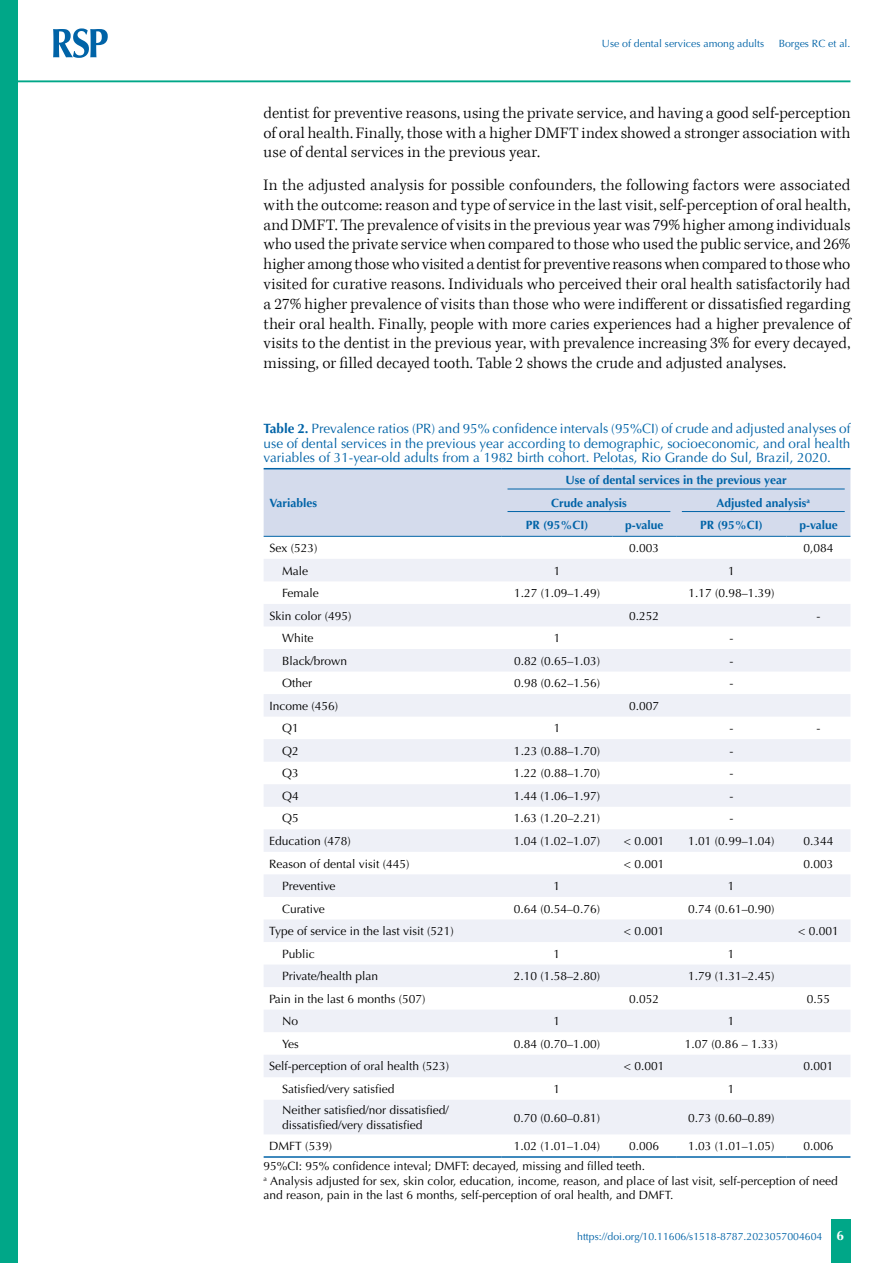
<style>
.page{position:relative;width:893px;height:1263px;background:#fff}
.page>*{position:absolute;margin:0;border:0;box-sizing:border-box;transform-origin:0 0}
.t1{font:300 16.5px/19.8px "Kepler Std";letter-spacing:.005em;color:#000;text-align:justify}
.t2{font:13.5px/14.2px "Optima LT Std";color:#0063a7;text-align:justify}
.t3{font:700 13.5px "Optima LT Std";color:#fff}
.t4{font:12px/14.4px "Optima LT Std";color:#000}
.t5{font:700 12px/22.5px "Optima LT Std";color:#0063a7}
.t6{font:10.5px "Optima LT Std";color:#0063a7}
.s1{font-weight:700}
</style>
<div class="page">
<div style="left:831px;top:1220px;width:20px;height:43px;background:#00a788"></div>
<div style="left:0;top:0;width:18px;height:1263px;background:#00a788"></div>
<svg style="left:53px;top:28px;width:55px;height:30px"></svg>
<hr style="left:18px;top:80px;width:832px;height:2px;background:#00a788">
<div style="left:264px;top:469px;width:586px;height:67px;background:#d4dbec"></div>
<svg style="left:264px;top:559px;width:586px;height:575px;fill:#eef0f7"></svg>
<hr style="left:264px;top:468px;width:238px;height:1px;background:#0063a7">
<hr style="left:502px;top:468px;width:110px;height:1px;background:#0063a7">
<hr style="left:612px;top:468px;width:64px;height:1px;background:#0063a7">
<hr style="left:676px;top:468px;width:111px;height:1px;background:#0063a7">
<hr style="left:787px;top:468px;width:63px;height:1px;background:#0063a7">
<hr style="left:264px;top:536px;width:238px;height:1px;background:#0063a7">
<hr style="left:502px;top:536px;width:110px;height:1px;background:#0063a7">
<hr style="left:612px;top:536px;width:64px;height:1px;background:#0063a7">
<hr style="left:676px;top:536px;width:111px;height:1px;background:#0063a7">
<hr style="left:787px;top:536px;width:63px;height:1px;background:#0063a7">
<hr style="left:264px;top:1156px;width:238px;height:2px;background:#0063a7">
<hr style="left:502px;top:1156px;width:110px;height:2px;background:#0063a7">
<hr style="left:612px;top:1156px;width:64px;height:2px;background:#0063a7">
<hr style="left:676px;top:1156px;width:111px;height:2px;background:#0063a7">
<hr style="left:787px;top:1156px;width:63px;height:2px;background:#0063a7">
<hr style="left:507px;top:489px;width:338px;height:1px;background:#0063a7">
<hr style="left:507px;top:511px;width:163px;height:1px;background:#0063a7">
<hr style="left:682px;top:511px;width:163px;height:1px;background:#0063a7">
<p class="t6" style="left:602px;top:37px;width:164px">Use of dental services among adults</p>
<p class="t6" style="left:779px;top:37px;width:73px">Borges RC et al.</p>
<h1 class="t1" style="left:264px;top:103px;width:588px">dentist for preventive reasons, using the private service, and having a good self-perception of oral health. Finally, those with a higher DMFT index showed a stronger association with use of dental services in the previous year.</h1>
<p class="t1" style="left:264px;top:176px;width:588px">In the adjusted analysis for possible confounders, the following factors were associated with the outcome: reason and type of service in the last visit, self-perception of oral health, and DMFT. The prevalence of visits in the previous year was 79% higher among individuals who used the private service when compared to those who used the public service, and 26% higher among those who visited a dentist for preventive reasons when compared to those who visited for curative reasons. Individuals who perceived their oral health satisfactorily had a 27% higher prevalence of visits than those who were indifferent or dissatisfied regarding their oral health. Finally, people with more caries experiences had a higher prevalence of visits to the dentist in the previous year, with prevalence increasing 3% for every decayed, missing, or filled decayed tooth. Table 2 shows the crude and adjusted analyses.</p>
<p class="t2" style="left:264px;top:422px;width:588px"><span class="s1">Table 2.</span> Prevalence ratios (PR) and 95% confidence intervals (95%CI) of crude and adjusted analyses of use of dental services in the previous year according to demographic, socioeconomic, and oral health variables of 31-year-old adults from a 1982 birth cohort. Pelotas, Rio Grande do Sul, Brazil, 2020.</p>
<p class="t5" style="left:269px;top:492px;width:49px">Variables</p>
<p class="t5" style="left:551px;top:469px;width:237px;text-indent:15px">Use of dental services in the previous year<br>Crude analysis</p>
<p class="t5" style="left:717px;top:492px;width:95px">Adjusted analysis<sup>a</sup></p>
<p class="t5" style="left:526px;top:514px;width:64px">PR (95%CI)</p>
<p class="t5" style="left:625px;top:514px;width:40px">p-value</p>
<p class="t5" style="left:700px;top:514px;width:64px">PR (95%CI)</p>
<p class="t5" style="left:799px;top:514px;width:40px">p-value</p>
<p class="t4" style="left:269px;top:541px;width:50px">Sex (523)</p>
<p class="t4" style="left:629px;top:541px;width:32px">0.003</p>
<p class="t4" style="left:804px;top:541px;width:32px">0,084</p>
<p class="t4" style="left:282px;top:563px;width:28px">Male</p>
<p class="t4" style="left:554px;top:563px;width:8px">1</p>
<p class="t4" style="left:728px;top:563px;width:8px">1</p>
<p class="t4" style="left:282px;top:586px;width:38px">Female</p>
<p class="t4" style="left:514px;top:586px;width:88px">1.27 (1.09–1.49)</p>
<p class="t4" style="left:688px;top:586px;width:88px">1.17 (0.98–1.39)</p>
<p class="t4" style="left:269px;top:608px;width:84px">Skin color (495)</p>
<p class="t4" style="left:629px;top:608px;width:32px">0.252</p>
<p class="t4" style="left:817px;top:608px;width:5px">-</p>
<p class="t4" style="left:282px;top:631px;width:33px">White</p>
<p class="t4" style="left:554px;top:631px;width:8px">1</p>
<p class="t4" style="left:729px;top:631px;width:5px">-</p>
<p class="t4" style="left:282px;top:654px;width:66px">Black/brown</p>
<p class="t4" style="left:514px;top:654px;width:88px">0.82 (0.65–1.03)</p>
<p class="t4" style="left:729px;top:654px;width:5px">-</p>
<p class="t4" style="left:282px;top:676px;width:31px">Other</p>
<p class="t4" style="left:514px;top:676px;width:88px">0.98 (0.62–1.56)</p>
<p class="t4" style="left:729px;top:676px;width:5px">-</p>
<p class="t4" style="left:269px;top:699px;width:70px">Income (456)</p>
<p class="t4" style="left:629px;top:699px;width:32px">0.007</p>
<p class="t4" style="left:282px;top:721px;width:18px">Q1</p>
<p class="t4" style="left:554px;top:721px;width:8px">1</p>
<p class="t4" style="left:729px;top:721px;width:5px">-</p>
<p class="t4" style="left:816px;top:721px;width:5px">-</p>
<p class="t4" style="left:282px;top:744px;width:18px">Q2</p>
<p class="t4" style="left:514px;top:744px;width:88px">1.23 (0.88–1.70)</p>
<p class="t4" style="left:729px;top:744px;width:5px">-</p>
<p class="t4" style="left:282px;top:766px;width:18px">Q3</p>
<p class="t4" style="left:514px;top:766px;width:88px">1.22 (0.88–1.70)</p>
<p class="t4" style="left:729px;top:766px;width:5px">-</p>
<p class="t4" style="left:282px;top:789px;width:18px">Q4</p>
<p class="t4" style="left:514px;top:789px;width:88px">1.44 (1.06–1.97)</p>
<p class="t4" style="left:729px;top:789px;width:5px">-</p>
<p class="t4" style="left:282px;top:811px;width:18px">Q5</p>
<p class="t4" style="left:514px;top:811px;width:88px">1.63 (1.20–2.21)</p>
<p class="t4" style="left:729px;top:811px;width:5px">-</p>
<p class="t4" style="left:269px;top:834px;width:83px">Education (478)</p>
<p class="t4" style="left:514px;top:834px;width:88px">1.04 (1.02–1.07)</p>
<p class="t4" style="left:624px;top:834px;width:42px">&lt; 0.001</p>
<p class="t4" style="left:688px;top:834px;width:88px">1.01 (0.99–1.04)</p>
<p class="t4" style="left:803px;top:834px;width:32px">0.344</p>
<p class="t4" style="left:269px;top:856px;width:142px">Reason of dental visit (445)</p>
<p class="t4" style="left:624px;top:856px;width:42px">&lt; 0.001</p>
<p class="t4" style="left:803px;top:856px;width:32px">0.003</p>
<p class="t4" style="left:282px;top:879px;width:55px">Preventive</p>
<p class="t4" style="left:554px;top:879px;width:8px">1</p>
<p class="t4" style="left:728px;top:879px;width:8px">1</p>
<p class="t4" style="left:282px;top:901px;width:44px">Curative</p>
<p class="t4" style="left:514px;top:901px;width:88px">0.64 (0.54–0.76)</p>
<p class="t4" style="left:688px;top:901px;width:88px">0.74 (0.61–0.90)</p>
<p class="t4" style="left:269px;top:924px;width:186px">Type of service in the last visit (521)</p>
<p class="t4" style="left:624px;top:924px;width:42px">&lt; 0.001</p>
<p class="t4" style="left:798px;top:924px;width:42px">&lt; 0.001</p>
<p class="t4" style="left:282px;top:946px;width:34px">Public</p>
<p class="t4" style="left:554px;top:946px;width:8px">1</p>
<p class="t4" style="left:728px;top:946px;width:8px">1</p>
<p class="t4" style="left:282px;top:969px;width:98px">Private/health plan</p>
<p class="t4" style="left:514px;top:969px;width:88px">2.10 (1.58–2.80)</p>
<p class="t4" style="left:688px;top:969px;width:88px">1.79 (1.31–2.45)</p>
<p class="t4" style="left:269px;top:992px;width:158px">Pain in the last 6 months (507)</p>
<p class="t4" style="left:629px;top:992px;width:32px">0.052</p>
<p class="t4" style="left:807px;top:992px;width:25px">0.55</p>
<p class="t4" style="left:282px;top:1014px;width:18px">No</p>
<p class="t4" style="left:554px;top:1014px;width:8px">1</p>
<p class="t4" style="left:728px;top:1014px;width:8px">1</p>
<p class="t4" style="left:282px;top:1037px;width:18px">Yes</p>
<p class="t4" style="left:514px;top:1037px;width:88px">0.84 (0.70–1.00)</p>
<p class="t4" style="left:685px;top:1037px;width:94px">1.07 (0.86 – 1.33)</p>
<p class="t4" style="left:269px;top:1059px;width:181px">Self-perception of oral health (523)</p>
<p class="t4" style="left:624px;top:1059px;width:42px">&lt; 0.001</p>
<p class="t4" style="left:803px;top:1059px;width:32px">0.001</p>
<p class="t4" style="left:282px;top:1082px;width:114px">Satisfied/very satisfied</p>
<p class="t4" style="left:554px;top:1082px;width:8px">1</p>
<p class="t4" style="left:728px;top:1082px;width:8px">1</p>
<p class="t4" style="left:282px;top:1103px;width:168px">Neither satisfied/nor dissatisfied/ dissatisfied/very dissatisfied</p>
<p class="t4" style="left:514px;top:1110px;width:88px">0.70 (0.60–0.81)</p>
<p class="t4" style="left:688px;top:1110px;width:88px">0.73 (0.60–0.89)</p>
<p class="t4" style="left:269px;top:1139px;width:64px">DMFT (539)</p>
<p class="t4" style="left:514px;top:1139px;width:88px">1.02 (1.01–1.04)</p>
<p class="t4" style="left:629px;top:1139px;width:32px">0.006</p>
<p class="t4" style="left:688px;top:1139px;width:88px">1.03 (1.01–1.05)</p>
<p class="t4" style="left:803px;top:1139px;width:32px">0.006</p>
<p class="t4" style="left:264px;top:1159px;width:576px">95%CI: 95% confidence inteval; DMFT: decayed, missing and filled teeth.<br><sup>a</sup> Analysis adjusted for sex, skin color, education, income, reason, and place of last visit, self-perception of need and reason, pain in the last 6 months, self-perception of oral health, and DMFT.</p>
<p class="t6" style="left:577px;top:1230px;width:247px">https://doi.org/10.11606/s1518-8787.2023057004604</p>
<p class="t3" style="left:836px;top:1227px;width:9px">6</p>
</div>
